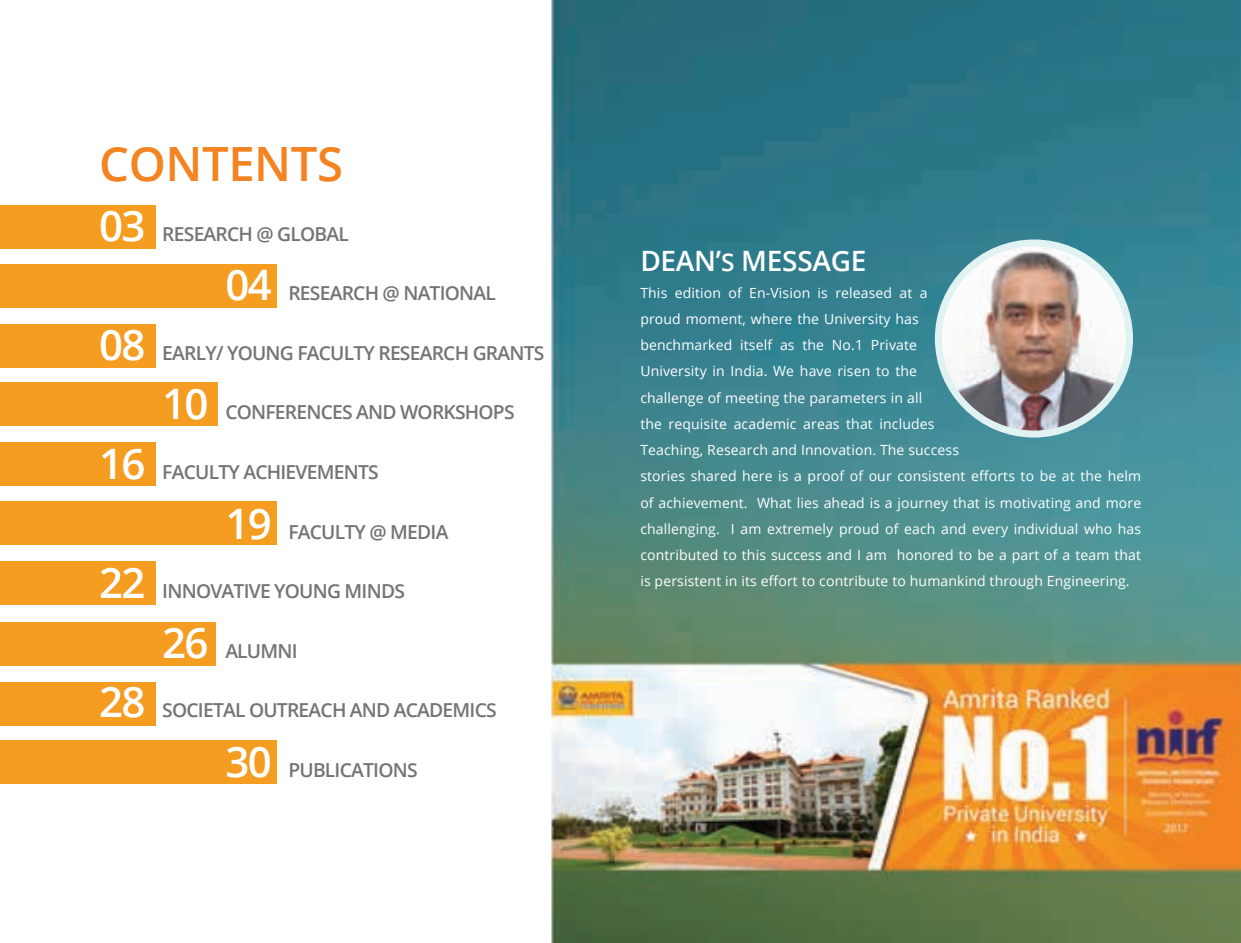
<style>
.page{position:relative;width:1241px;height:943px;background:#fff}
.page>*{position:absolute;margin:0;border:0;box-sizing:border-box;transform-origin:0 0}
.t1{font:600 47.25px "Open Sans";letter-spacing:-.01em;color:#f38421}
.t2{font:600 28px "Open Sans";letter-spacing:-.01em;color:#fff}
.t3{font:600 19.25px "Open Sans";letter-spacing:-.04em;color:#727477}
.body{font:14px/26.2px "Open Sans";letter-spacing:.01em;color:#fff}
.s1{font-size:42px;color:#fff}
.s2{font-size:24.5px}
</style>
<div class="page">
<img style="left:551px;top:0;width:689px;height:943px">
<div style="left:0;top:264px;width:276px;height:44px;background:#f49d21"></div>
<div style="left:0;top:205px;width:155px;height:43px;background:#f49d21"></div>
<div style="left:0;top:442px;width:155px;height:44px;background:#f49d21"></div>
<div style="left:0;top:500px;width:276px;height:44px;background:#f49d21"></div>
<div style="left:0;top:324px;width:155px;height:44px;background:#f49d21"></div>
<div style="left:0;top:621px;width:215px;height:44px;background:#f49d21"></div>
<div style="left:0;top:682px;width:155px;height:44px;background:#f49d21"></div>
<div style="left:0;top:740px;width:276px;height:44px;background:#f49d21"></div>
<div style="left:0;top:382px;width:217px;height:43px;background:#f49d21"></div>
<div style="left:0;top:561px;width:155px;height:44px;background:#f49d21"></div>
<img style="left:938px;top:243px;width:189px;height:191px">
<div style="left:934px;top:239px;width:198px;height:198px;border:7px solid #e0f2f1;border-radius:50%"></div>
<p class="t1" style="left:99px;top:132px;width:245px">CONTENTS</p>
<p class="t3" style="left:99px;top:221px;width:251px"><span class="s1">03</span> RESEARCH @ GLOBAL</p>
<p class="t3" style="left:225px;top:280px;width:272px"><span class="s1">04</span> RESEARCH @ NATIONAL</p>
<p class="t3" style="left:99px;top:340px;width:446px"><span class="s1">08</span> EARLY/ YOUNG FACULTY RESEARCH GRANTS</p>
<p class="t3" style="left:162px;top:399px;width:354px"><span class="s1">10</span> CONFERENCES AND WORKSHOPS</p>
<p class="t3" style="left:99px;top:459px;width:281px"><span class="s1">16</span> FACULTY ACHIEVEMENTS</p>
<p class="t3" style="left:225px;top:518px;width:224px"><span class="s1">19</span> FACULTY @ MEDIA</p>
<p class="t3" style="left:99px;top:578px;width:307px"><span class="s1">22</span> INNOVATIVE YOUNG MINDS</p>
<p class="t3" style="left:162px;top:637px;width:137px"><span class="s1">26</span> ALUMNI</p>
<p class="t3" style="left:99px;top:697px;width:399px"><span class="s1">28</span> SOCIETAL OUTREACH AND ACADEMICS</p>
<p class="t3" style="left:225px;top:756px;width:194px"><span class="s1">30</span> PUBLICATIONS</p>
<p class="t2" style="left:640px;top:242px;width:227px">DEAN’<span class="s2">S</span> MESSAGE</p>
<p class="body" style="left:640px;top:279px;width:502px">This edition of En-Vision is released at a<br>proud moment, where the University has<br>benchmarked itself as the No.1 Private<br>University in India. We have risen to the<br>challenge of meeting the parameters in all<br>the requisite academic areas that includes<br>Teaching, Research and Innovation. The success<br>stories shared here is a proof of our consistent efforts to be at the helm of achievement. What lies ahead is a journey that is motivating and more challenging. I am extremely proud of each and every individual who has contributed to this success and I am honored to be a part of a team that is persistent in its effort to contribute to humankind through Engineering.</p>
</div>
